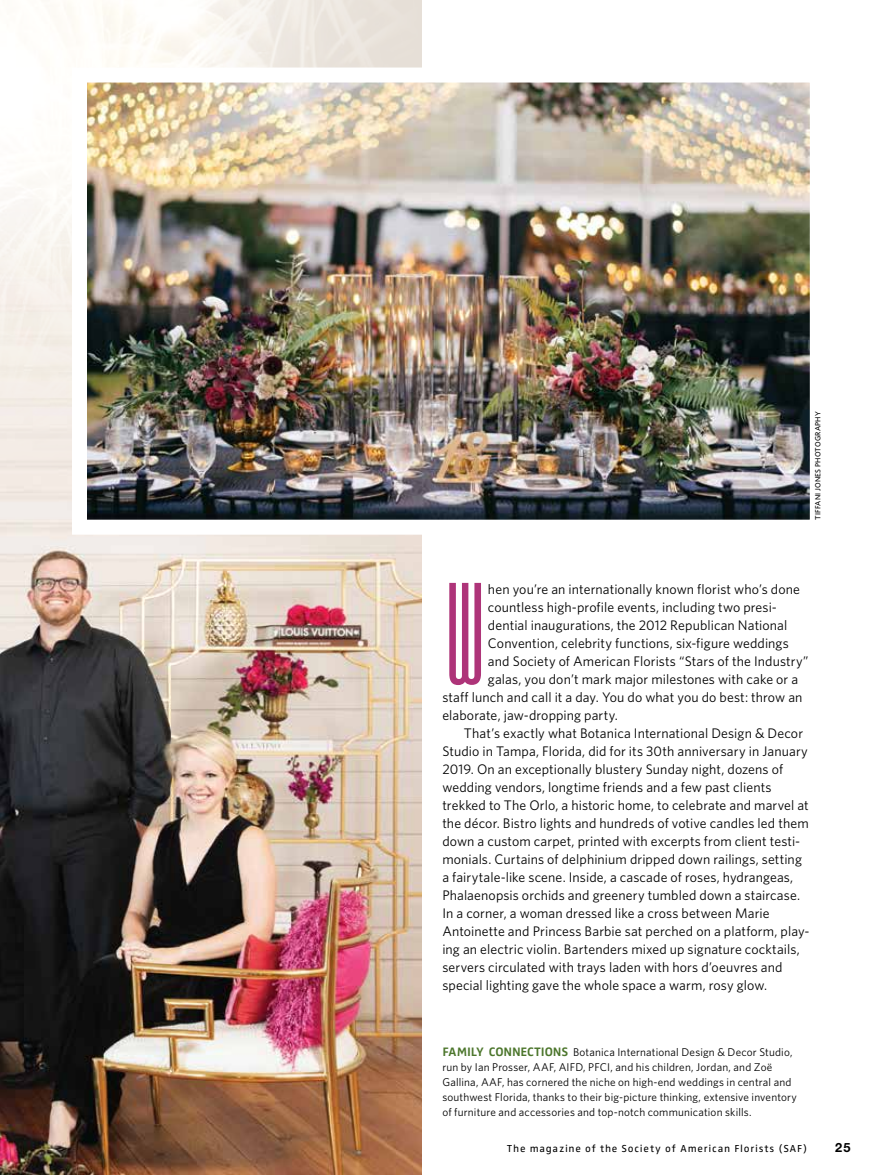
<style>
.page{position:relative;width:891px;height:1175px;background:#fff}
.page>*{position:absolute;margin:0;border:0;box-sizing:border-box;transform-origin:0 0}
.t1{font:126.3px "Capitol Light Capitals";color:#ae3479}
.t2{font:13.8px/18px "Whitney";letter-spacing:.005em;color:#000}
.t3{font:700 12.75px "Helvetica Neue LT Std";color:#000}
.p_caption{font:11.25px/15px "Whitney";letter-spacing:.015em;color:#000}
.t4{font:10.5px "Zwo Corr Pro";letter-spacing:.07em;color:#000}
.p_credit{font:500 7.5px "Whitney";letter-spacing:.03em;color:#000}
.s1{font-family:"Zwo Corr Pro";font-weight:700;font-size:12.75px;color:#4c762c}
</style>
<div class="page">
<img style="left:0;top:873px;width:422px;height:301px">
<img style="left:0;top:0;width:422px;height:873px">
<img style="left:64px;top:60px;width:746px;height:482px">
<p class="p_credit" style="left:813px;top:519px;width:110px;rotate:-90deg">TIFFANI JONES PHOTOGRAPHY</p>
<p class="t1" style="left:442px;top:555px;width:47px">W</p>
<p class="t2" style="left:488px;top:580px;width:314px">hen you’re an internationally known florist who’s done</p>
<p class="t2" style="left:488px;top:598px;width:290px">countless high-profile events, including two presi-</p>
<p class="t2" style="left:488px;top:616px;width:301px">dential inaugurations, the 2012 Republican National</p>
<p class="t2" style="left:488px;top:634px;width:302px">Convention, celebrity functions, six-figure weddings</p>
<p class="t2" style="left:488px;top:652px;width:322px">and Society of American Florists “Stars of the Industry”</p>
<p class="t2" style="left:488px;top:670px;width:312px">galas, you don’t mark major milestones with cake or a</p>
<p class="t2" style="left:442px;top:688px;width:362px">staff lunch and call it a day. You do what you do best: throw an</p>
<p class="t2" style="left:442px;top:706px;width:177px">elaborate, jaw-dropping party.</p>
<p class="t2" style="left:442px;top:724px;width:369px;text-indent:22px">That’s exactly what Botanica International Design &amp; Decor Studio in Tampa, Florida, did for its 30th anniversary in January 2019. On an exceptionally blustery Sunday night, dozens of wedding vendors, longtime friends and a few past clients trekked to The Orlo, a historic home, to celebrate and marvel at the décor. Bistro lights and hundreds of votive candles led them down a custom carpet, printed with excerpts from client testi&shy;monials. Curtains of delphinium dripped down railings, setting a fairytale-like scene. Inside, a cascade of roses, hydrangeas, Phalaenopsis orchids and greenery tumbled down a staircase.<br>In a corner, a woman dressed like a cross between Marie Antoinette and Princess Barbie sat perched on a platform, play&shy;ing an electric violin. Bartenders mixed up signature cocktails, servers circulated with trays laden with hors d’oeuvres and special lighting gave the whole space a warm, rosy glow.</p>
<p class="p_caption" style="left:442px;top:1044px;width:356px"><span class="s1">FAMILY CONNECTIONS</span> Botanica International Design &amp; Decor Studio, run by Ian Prosser, AAF, AIFD, PFCI, and his children, Jordan, and Zoë Gallina, AAF, has cornered the niche on high-end weddings in central and southwest Florida, thanks to their big-picture thinking, extensive inventory of furniture and accessories and top-notch communication skills.</p>
<p class="t4" style="left:507px;top:1141px;width:302px">The magazine of the Society of American Florists (SAF)</p>
<p class="t3" style="left:835px;top:1140px;width:17px">25</p>
</div>
